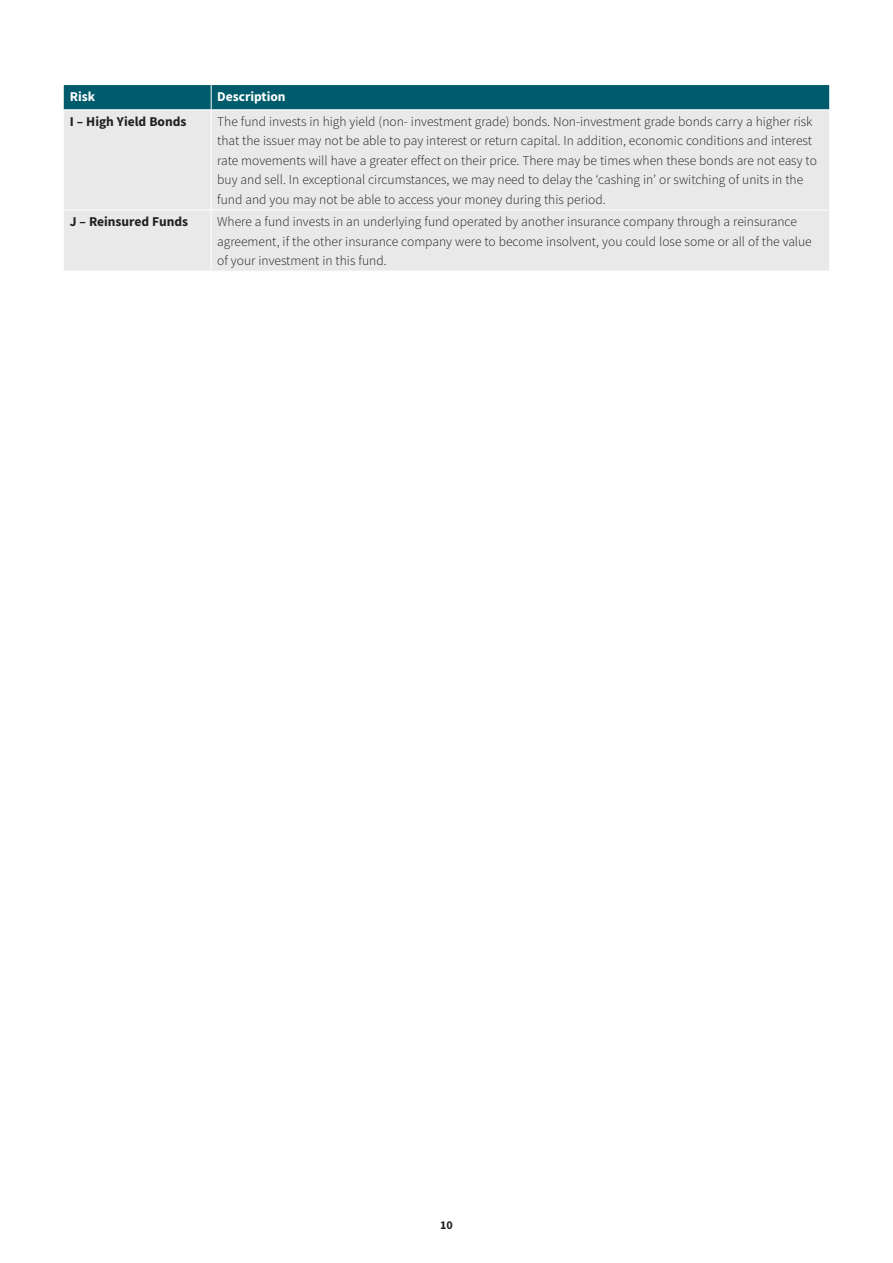
<style>
.page{position:relative;width:893px;height:1263px;background:#fff}
.page>*{position:absolute;margin:0;border:0;box-sizing:border-box;transform-origin:0 0}
.t1{font:300 13.5px/19.5px "Source Sans Pro";color:#231f20}
.t2{font:700 13.5px "Source Sans Pro";color:#231f20}
.t3{font:700 13.5px "Source Sans Pro";color:#fff}
.t4{font:700 12px "Source Sans Pro";color:#231f20}
</style>
<div class="page">
<div style="left:64px;top:110px;width:765px;height:161px;background:#e8e9e8"></div>
<div style="left:64px;top:85px;width:765px;height:24px;background:#005c6c"></div>
<hr style="left:211px;top:110px;width:1px;height:100px;background:#fff">
<hr style="left:64px;top:210px;width:147px;height:1px;background:#fff">
<hr style="left:211px;top:210px;width:618px;height:1px;background:#fff">
<hr style="left:211px;top:210px;width:1px;height:61px;background:#fff">
<p class="t3" style="left:70px;top:88px;width:27px">Risk</p>
<p class="t3" style="left:217px;top:88px;width:70px">Description</p>
<p class="t2" style="left:70px;top:112px;width:118px">I – High Yield Bonds</p>
<p class="t1" style="left:217px;top:112px;width:601px">The fund invests in high yield (non- investment grade) bonds. Non-investment grade bonds carry a higher risk that the issuer may not be able to pay interest or return capital. In addition, economic conditions and interest rate movements will have a greater effect on their price. There may be times when these bonds are not easy to buy and sell. In exceptional circumstances, we may need to delay the ‘cashing in’ or switching of units in the fund and you may not be able to access your money during this period.</p>
<p class="t2" style="left:70px;top:212px;width:120px">J – Reinsured Funds</p>
<p class="t1" style="left:217px;top:212px;width:596px">Where a fund invests in an underlying fund operated by another insurance company through a reinsurance agreement, if the other insurance company were to become insolvent, you could lose some or all of the value of your investment in this fund.</p>
<p class="t4" style="left:440px;top:1217px;width:14px">10</p>
</div>
